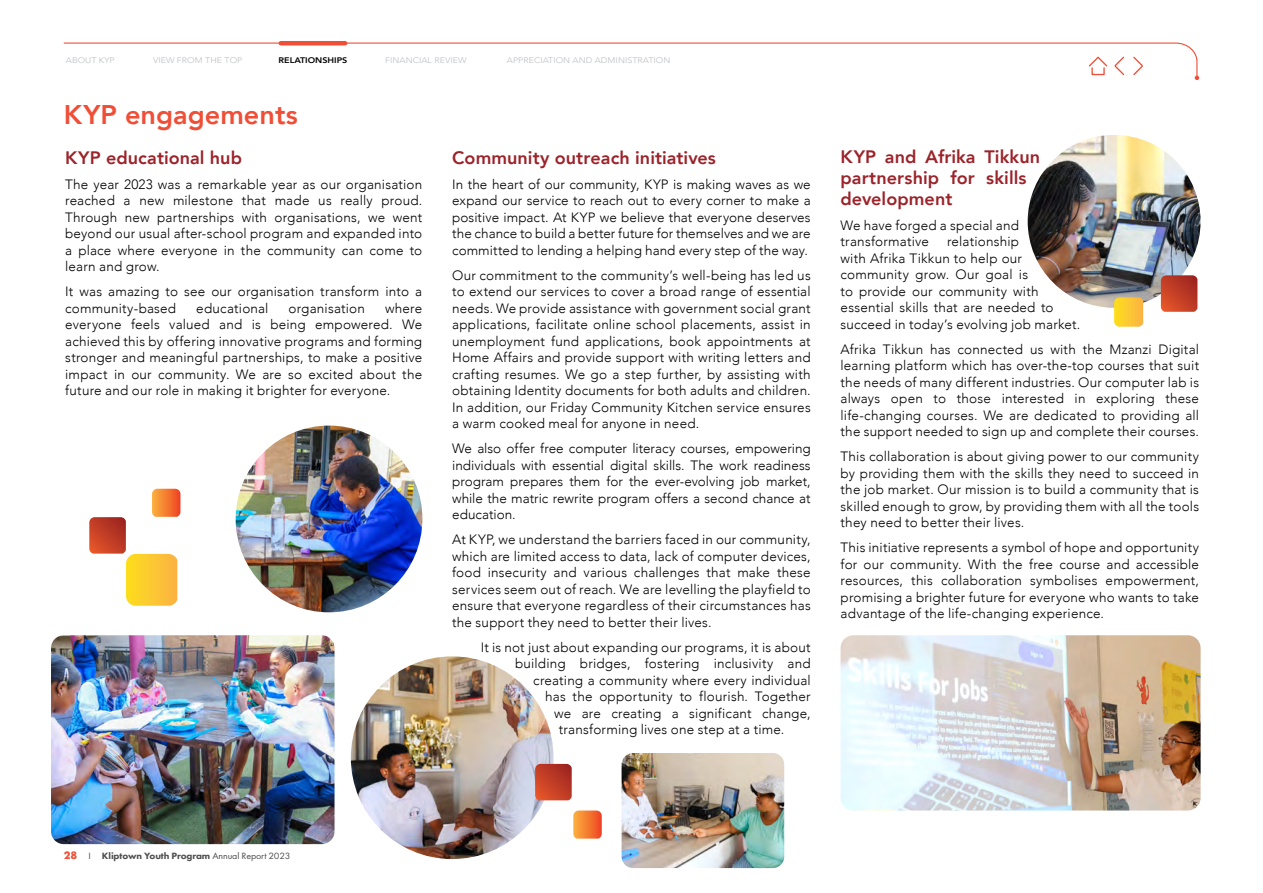
<style>
.page{position:relative;width:1263px;height:893px;background:#fff}
.page>*{position:absolute;margin:0;border:0;box-sizing:border-box;transform-origin:0 0}
.t1{font:800 27px "Avenir";color:#f04e36}
.t2{font:800 18px/21px "Avenir";letter-spacing:.005em;color:#9b232a}
.t3{font:300 13.5px/16.5px "Avenir";letter-spacing:.015em;color:#000;text-align:justify}
.t4{font:800 9.45px "Futura PT";letter-spacing:-.01em;color:#4d4d4f;scale:1.06 1}
.t5{font:300 8.1px "Avenir";color:#bcbec0;scale:1.11 1}
.t6{font:800 8.1px "Avenir";color:#000;scale:1.11 1}
.s1{font-weight:700;font-size:11.25px;color:#f04e36}
.s2{font-weight:400}
</style>
<div class="page">
<img style="left:840px;top:635px;width:360px;height:175px">
<img style="left:1028px;top:135px;width:172px;height:173px;border-radius:86px">
<img style="left:351px;top:656px;width:202px;height:203px;border-radius:101px">
<img style="left:622px;top:753px;width:162px;height:115px">
<img style="left:236px;top:426px;width:186px;height:186px;border-radius:93px">
<img style="left:51px;top:635px;width:283px;height:209px">
<svg style="left:573px;top:810px;width:29px;height:29px"></svg>
<svg style="left:535px;top:764px;width:37px;height:36px"></svg>
<svg style="left:89px;top:489px;width:91px;height:117px"></svg>
<svg style="left:1161px;top:275px;width:36px;height:37px"></svg>
<svg style="left:1114px;top:297px;width:29px;height:30px"></svg>
<svg style="left:63px;top:41px;width:1136px;height:39px"></svg>
<p class="t5" style="left:66px;top:55px;width:45px">ABOUT KYP</p>
<p class="t5" style="left:153px;top:55px;width:82px">VIEW FROM THE TOP</p>
<p class="t6" style="left:279px;top:54px;width:64px">RELATIONSHIPS</p>
<p class="t5" style="left:385px;top:55px;width:75px">FINANCIAL REVIEW</p>
<p class="t5" style="left:507px;top:55px;width:149px">APPRECIATION AND ADMINISTRATION</p>
<h1 class="t1" style="left:64px;top:94px;width:236px">KYP engagements</h1>
<h2 class="t2" style="left:65px;top:147px;width:178px">KYP educational hub</h2>
<p class="t3" style="left:65px;top:176px;width:359px">The year 2023 was a remarkable year as our organisation reached a new milestone that made us really proud.<br>Through new partnerships with organisations, we went beyond our usual after-school program and expanded into a place where everyone in the community can come to learn and grow.</p>
<p class="t3" style="left:65px;top:283px;width:358px">It was amazing to see our organisation transform into a community-based</p>
<p class="t3" style="left:65px;top:300px;width:359px;text-indent:320px">where everyone feels valued and is being empowered. We achieved this by offering innovative programs and forming stronger and meaningful partnerships, to make a positive impact in our community. We are so excited about the future and our role in making it brighter for everyone.</p>
<p class="t3" style="left:196px;top:300px;width:74px">educational</p>
<p class="t3" style="left:289px;top:300px;width:78px">organisation</p>
<h2 class="t2" style="left:452px;top:147px;width:265px">Community outreach initiatives</h2>
<p class="t3" style="left:452px;top:176px;width:360px">In the heart of our community, KYP is making waves as we expand our service to reach out to every corner to make a positive impact. At KYP we believe that everyone deserves the chance to build a better future for themselves and we are committed to lending a helping hand every step of the way.</p>
<p class="t3" style="left:452px;top:267px;width:360px">Our commitment to the community’s well-being has led us to extend our services to cover a broad range of essential needs. We provide assistance with government social grant applications, facilitate online school placements, assist in unemployment fund applications, book appointments at Home Affairs and provide support with writing letters and crafting resumes. We go a step further, by assisting with obtaining Identity documents for both adults and children.<br>In addition, our Friday Community Kitchen service ensures a warm cooked meal for anyone in need.</p>
<p class="t3" style="left:452px;top:440px;width:360px">We also offer free computer literacy courses, empowering individuals with essential digital skills. The work readiness program prepares them for the ever-evolving job market, while the matric rewrite program offers a second chance at education.</p>
<p class="t3" style="left:452px;top:531px;width:360px">At KYP, we understand the barriers faced in our community, which are limited access to data, lack of computer devices, food insecurity and various challenges that make these services seem out of reach. We are levelling the playfield to ensure that everyone regardless of their circumstances has the support they need to better their lives.</p>
<p class="t3" style="left:481px;top:639px;width:331px">It is not just about expanding our programs, it is about</p>
<p class="t3" style="left:515px;top:655px;width:297px">building bridges, fostering inclusivity and</p>
<p class="t3" style="left:533px;top:672px;width:279px">creating a community where every individual</p>
<p class="t3" style="left:545px;top:688px;width:267px">has the opportunity to flourish. Together</p>
<p class="t3" style="left:554px;top:705px;width:258px">we are creating a significant change,</p>
<p class="t3" style="left:559px;top:721px;width:227px">transforming lives one step at a time.</p>
<h2 class="t2" style="left:840px;top:146px;width:201px">KYP and Afrika Tikkun partnership for skills development</h2>
<p class="t3" style="left:840px;top:217px;width:180px">We have forged a special and transformative</p>
<p class="t3" style="left:840px;top:233px;width:241px;text-align:left;text-indent:107px">relationship<br>with Afrika Tikkun to help our community grow. Our goal is<br>to provide our community with essential skills that are needed to succeed in today’s evolving job market.</p>
<p class="t3" style="left:840px;top:341px;width:360px">Afrika Tikkun has connected us with the Mzanzi Digital learning platform which has over-the-top courses that suit the needs of many different industries. Our computer lab is always open to those interested in exploring these life‑changing courses. We are dedicated to providing all the support needed to sign up and complete their courses.</p>
<p class="t3" style="left:840px;top:448px;width:360px">This collaboration is about giving power to our community by providing them with the skills they need to succeed in the job market. Our mission is to build a community that is skilled enough to grow, by providing them with all the tools they need to better their lives.</p>
<p class="t3" style="left:840px;top:539px;width:360px">This initiative represents a symbol of hope and opportunity for our community. With the free course and accessible resources, this collaboration symbolises empowerment, promising a brighter future for everyone who wants to take advantage of the life-changing experience.</p>
<p class="t4" style="left:64px;top:850px;width:215px"><span class="s1">28</span> <span class="s2">I</span> Kliptown Youth Program <span class="s2">Annual Report 2023</span></p>
</div>
